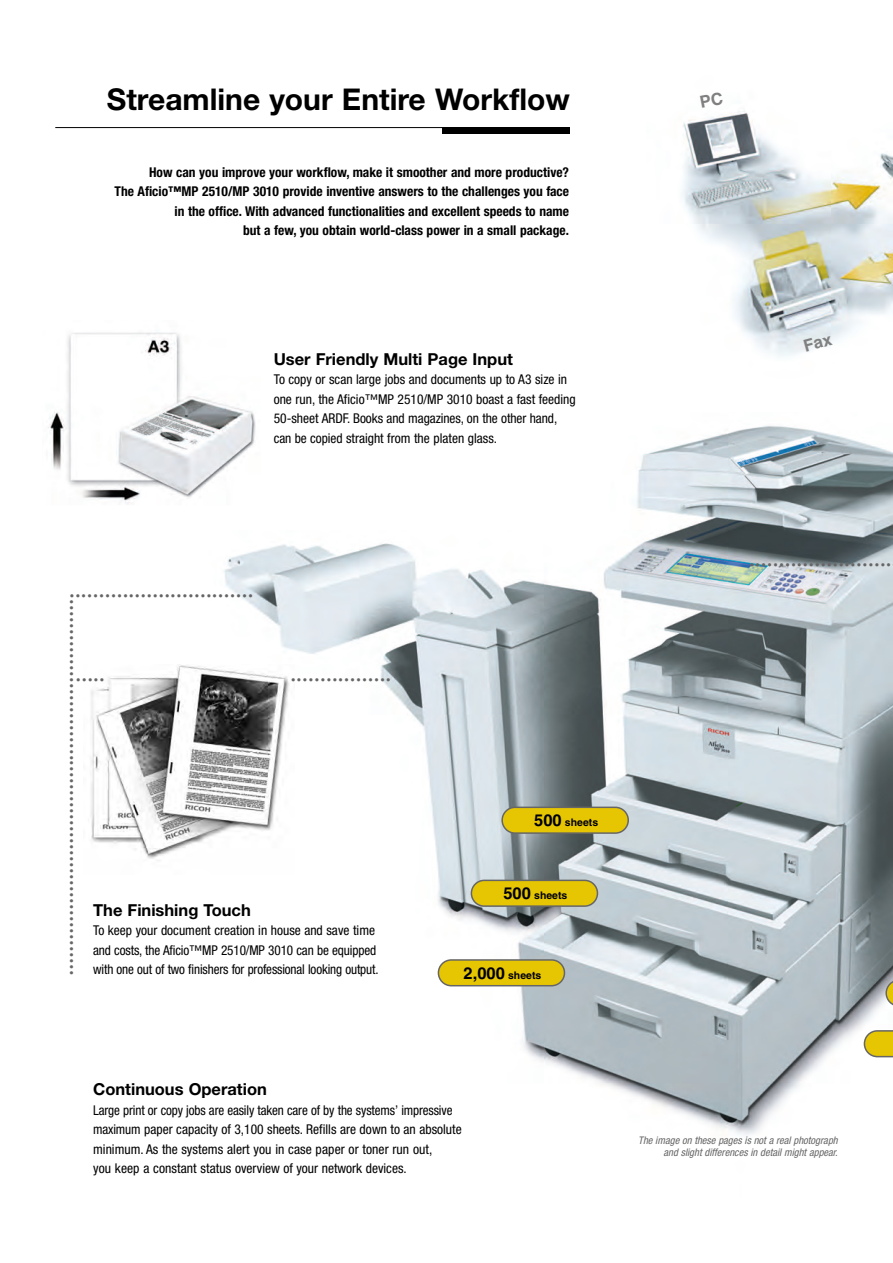
<style>
.page{position:relative;width:893px;height:1263px;background:#fff}
.page>*{position:absolute;margin:0;border:0;box-sizing:border-box;transform-origin:0 0}
.t1{font:700 30px "Helvetica Neue LT Std";color:#000}
.t2{font:700 16.5px "Helvetica Neue LT Std";color:#000}
.t3{font:condensed 13.5px/19.5px "Helvetica Neue LT Std";color:#000}
.t4{font:700 condensed 13.5px/19.5px "Helvetica Neue LT Std";color:#000;text-align:right}
.t5{font:italic condensed 10.5px/12.6px "Helvetica Neue LT Std";color:#666;text-align:right}
.t6{font:700 10.5px "Helvetica";color:#000}
.t7{font:condensed 9px "Helvetica Neue LT Std";color:#666}
.s1{font-size:16.5px}
</style>
<div class="page">
<img style="left:224px;top:426px;width:669px;height:709px">
<img style="left:682px;top:110px;width:211px;height:247px">
<img style="left:90px;top:664px;width:205px;height:210px">
<div style="left:442px;top:128px;width:128px;height:6px;background:#000"></div>
<hr style="left:55px;top:127px;width:515px;height:1px;background:#000">
<svg style="left:501px;top:806px;width:128px;height:28px"></svg>
<svg style="left:471px;top:880px;width:127px;height:27px"></svg>
<svg style="left:438px;top:959px;width:127px;height:27px"></svg>
<svg style="left:885px;top:979px;width:8px;height:28px"></svg>
<svg style="left:864px;top:1030px;width:29px;height:27px"></svg>
<img style="left:48px;top:332px;width:212px;height:187px">
<svg style="left:804px;top:336px;width:29px;height:16px"></svg>
<h1 class="t1" style="left:107px;top:89px;width:464px">Streamline your Entire Workflow</h1>
<p class="t4" style="left:115px;top:163px;width:456px">How can you improve your workflow, make it smoother and more productive?<br>The Aficio™MP 2510/MP 3010 provide inventive answers to the challenges you face in the office. With advanced functionalities and excellent speeds to name<br>but a few, you obtain world-class power in a small package.</p>
<p class="t2" style="left:274px;top:353px;width:241px">User Friendly Multi Page Input</p>
<p class="t3" style="left:274px;top:371px;width:303px">To copy or scan large jobs and documents up to A3 size in one run, the Aficio™MP 2510/MP 3010 boast a fast feeding 50-sheet ARDF. Books and magazines, on the other hand, can be copied straight from the platen glass.</p>
<p class="t7" style="left:70px;top:593px;width:185px">•••••••••••••••••••••••••••••••</p>
<p class="t7" style="left:69px;top:975px;width:376px;rotate:-90deg">•••••••••••••••••••••••••••••••••••••••••••••••••••••••••••••••</p>
<p class="t7" style="left:76px;top:676px;width:30px">•••••</p>
<p class="t7" style="left:291px;top:676px;width:101px">•••••••••••••••••</p>
<p class="t2" style="left:93px;top:904px;width:159px">The Finishing Touch</p>
<p class="t3" style="left:93px;top:922px;width:287px">To keep your document creation in house and save time and costs, the Aficio™MP 2510/MP 3010 can be equipped with one out of two finishers for professional looking output.</p>
<p class="t6" style="left:534px;top:818px;width:65px"><span class="s1">500</span> sheets</p>
<p class="t6" style="left:503px;top:891px;width:65px"><span class="s1">500</span> sheets</p>
<p class="t6" style="left:464px;top:971px;width:79px"><span class="s1">2,000</span> sheets</p>
<p class="t2" style="left:93px;top:1083px;width:175px">Continuous Operation</p>
<p class="t3" style="left:93px;top:1101px;width:370px">Large print or copy jobs are easily taken care of by the systems’ impressive maximum paper capacity of 3,100 sheets. Refills are down to an absolute minimum. As the systems alert you in case paper or toner run out,<br>you keep a constant status overview of your network devices.</p>
<p class="t7" style="left:750px;top:562px;width:143px">••••••••••••••••••••••••</p>
<p class="t5" style="left:638px;top:1135px;width:201px">The image on these pages is not a real photograph and slight differences in detail might appear.</p>
</div>
